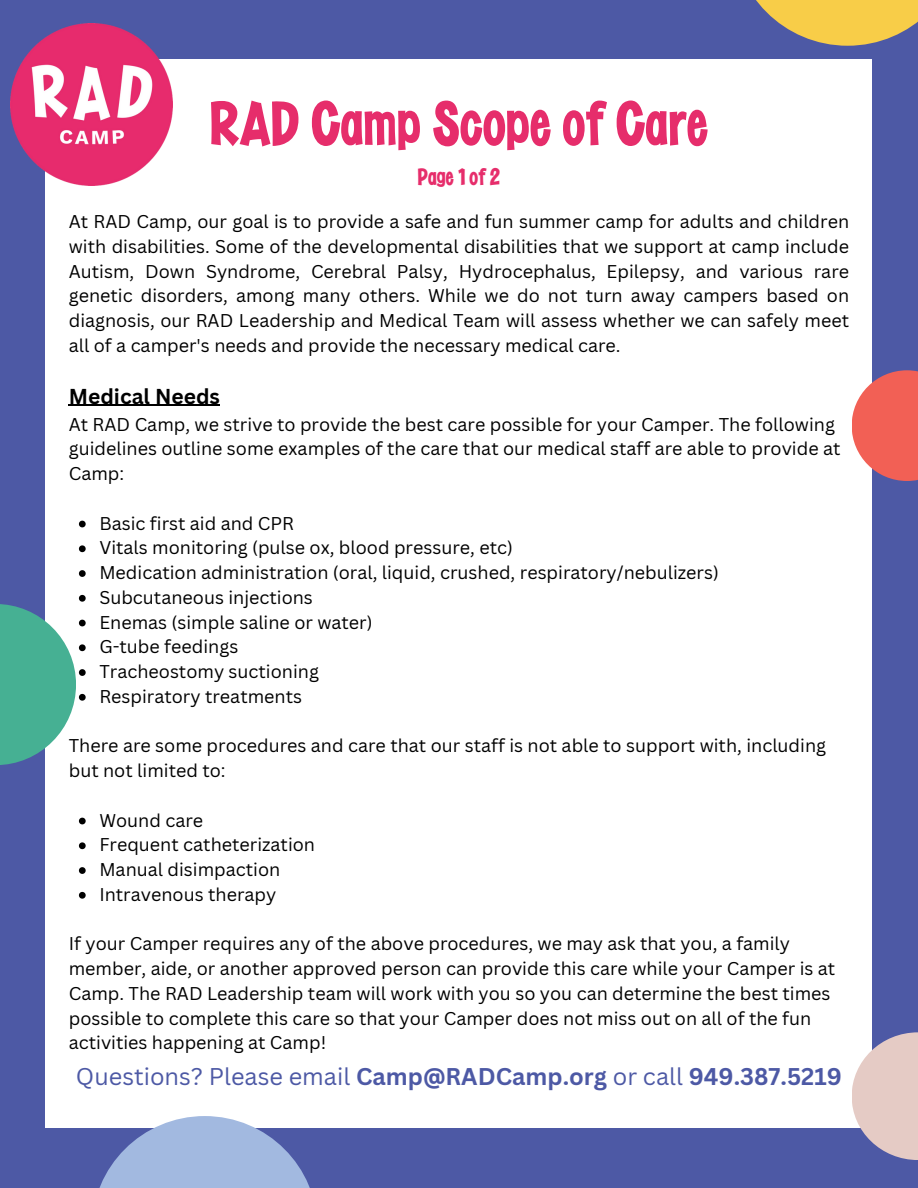
<style>
.page{position:relative;width:918px;height:1188px;background:#4d59a5}
.page>*{position:absolute;margin:0;border:0;box-sizing:border-box;transform-origin:0 0}
.t1{font:63px "Cuckoo Serif I";color:#e62d6b}
.t2{font:24px "Cuckoo Serif I";color:#e62d6b}
.t3{font:700 23.55px "Canva Sans";color:#4d59a5}
.t4{font:700 21px "Canva Sans";color:#000}
.t5{font:18px/24.8px "Canva Sans";color:#000}
.s1{font-weight:400}
</style>
<div class="page">
<div style="left:46px;top:59px;width:826px;height:1069px;background:#fff"></div>
<svg style="left:756px;top:0;width:162px;height:46px;fill:#f8cd48"></svg>
<svg style="left:0;top:604px;width:76px;height:161px;fill:#46b093"></svg>
<svg style="left:99px;top:1116px;width:211px;height:72px;fill:#a2b9e0"></svg>
<svg style="left:852px;top:1032px;width:66px;height:128px;fill:#e5cbc5"></svg>
<svg style="left:852px;top:370px;width:66px;height:111px;fill:#f26055"></svg>
<img style="left:11px;top:23px;width:162px;height:162px">
<hr style="left:69px;top:405px;width:151px;height:1px;background:#000">
<svg style="left:79px;top:521px;width:7px;height:6px"></svg>
<svg style="left:79px;top:545px;width:7px;height:7px"></svg>
<svg style="left:79px;top:570px;width:7px;height:7px"></svg>
<svg style="left:79px;top:595px;width:7px;height:7px"></svg>
<svg style="left:79px;top:620px;width:7px;height:6px"></svg>
<svg style="left:79px;top:644px;width:7px;height:7px"></svg>
<svg style="left:79px;top:669px;width:7px;height:7px"></svg>
<svg style="left:79px;top:694px;width:7px;height:7px"></svg>
<svg style="left:79px;top:818px;width:7px;height:6px"></svg>
<svg style="left:79px;top:842px;width:7px;height:7px"></svg>
<svg style="left:79px;top:867px;width:7px;height:7px"></svg>
<svg style="left:79px;top:892px;width:7px;height:7px"></svg>
<h1 class="t1" style="left:210px;top:101px;width:500px">RAD Camp Scope of Care</h1>
<h2 class="t2" style="left:418px;top:168px;width:84px">Page 1 of 2</h2>
<p class="t5" style="left:69px;top:209px;width:782px;text-align:justify">At RAD Camp, our goal is to provide a safe and fun summer camp for adults and children with disabilities. Some of the developmental disabilities that we support at camp include Autism, Down Syndrome, Cerebral Palsy, Hydrocephalus, Epilepsy, and various rare genetic disorders, among many others. While we do not turn away campers based on diagnosis, our RAD Leadership and Medical Team will assess whether we can safely meet all of a camper's needs and provide the necessary medical care.</p>
<p class="t4" style="left:69px;top:381px;width:153px">Medical Needs</p>
<p class="t5" style="left:69px;top:411px;width:773px">At RAD Camp, we strive to provide the best care possible for your Camper. The following guidelines outline some examples of the care that our medical staff are able to provide at<br>Camp:</p>
<p class="t5" style="left:99px;top:510px;width:621px">Basic first aid and CPR<br>Vitals monitoring (pulse ox, blood pressure, etc)<br>Medication administration (oral, liquid, crushed, respiratory/nebulizers)<br>Subcutaneous injections<br>Enemas (simple saline or water)<br>G-tube feedings<br>Tracheostomy suctioning<br>Respiratory treatments</p>
<p class="t5" style="left:69px;top:733px;width:759px">There are some procedures and care that our staff is not able to support with, including but not limited to:</p>
<p class="t5" style="left:99px;top:807px;width:217px">Wound care<br>Frequent catheterization<br>Manual disimpaction<br>Intravenous therapy</p>
<p class="t5" style="left:69px;top:931px;width:768px">If your Camper requires any of the above procedures, we may ask that you, a family member, aide, or another approved person can provide this care while your Camper is at Camp. The RAD Leadership team will work with you so you can determine the best times possible to complete this care so that your Camper does not miss out on all of the fun activities happening at Camp!</p>
<h3 class="t3" style="left:76px;top:1060px;width:768px"><span class="s1">Questions? Please email</span> Camp@RADCamp.org <span class="s1">or call</span> 949.387.5219</h3>
</div>
